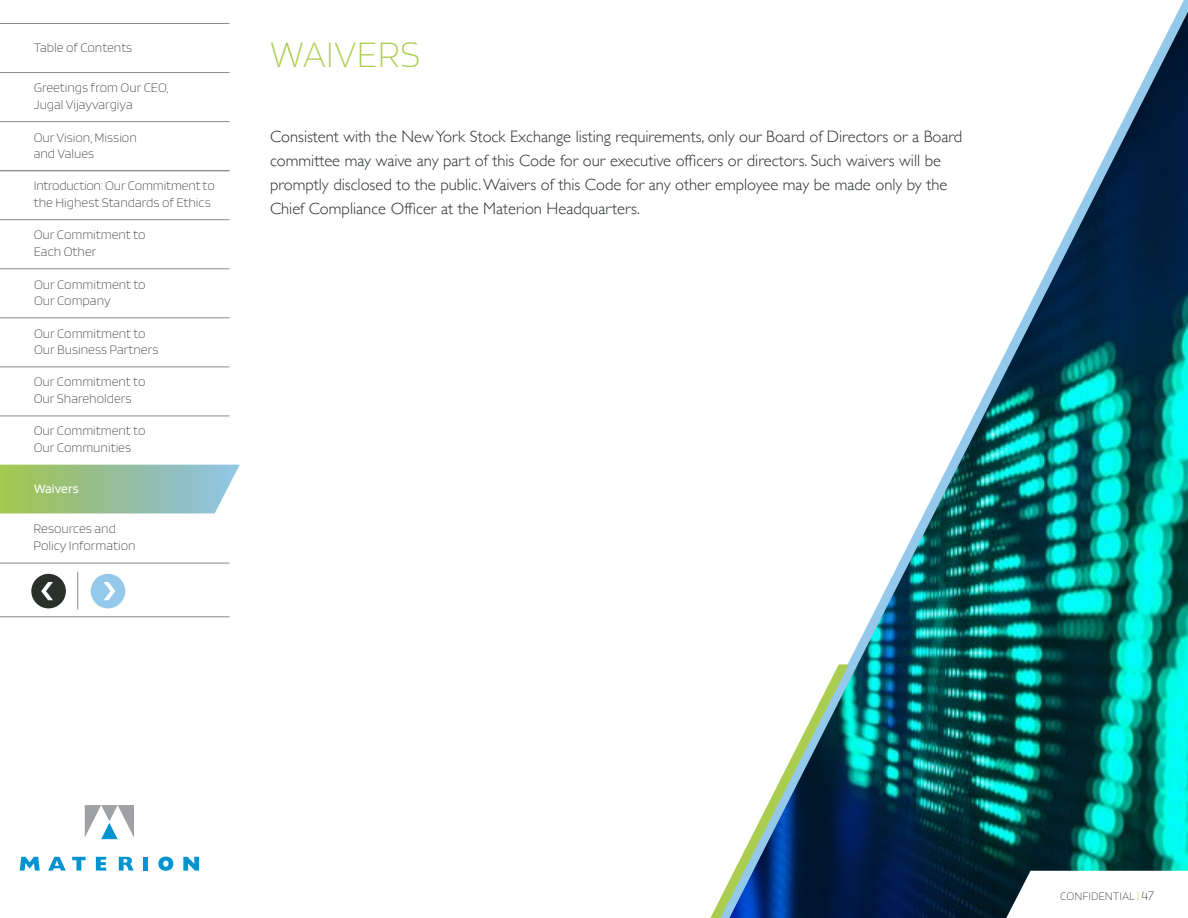
<style>
.page{position:relative;width:1188px;height:918px;background:#fff}
.page>*{position:absolute;margin:0;border:0;box-sizing:border-box;transform-origin:0 0}
.t1{font:200 39px "Blinker";color:#aacd4f}
.t2{font:300 16.5px/24px "Gill Sans";color:#2a312d}
.t3{font:200 13.5px/16.5px "Blinker";color:#2a312d}
.t4{font:13.5px "Blinker";letter-spacing:-.005em;color:#fff}
.t5{font:200 12px "Blinker";color:#2a312d}
.s1{color:#aacd4f}
.s2{font-size:13.5px}
</style>
<div class="page">
<svg style="left:85px;top:805px;width:49px;height:34px"></svg>
<svg style="left:20px;top:857px;width:20px;height:14px"></svg>
<svg style="left:48px;top:857px;width:18px;height:14px"></svg>
<svg style="left:72px;top:857px;width:14px;height:14px"></svg>
<svg style="left:96px;top:857px;width:10px;height:14px"></svg>
<svg style="left:119px;top:857px;width:15px;height:14px"></svg>
<div style="left:143px;top:857px;width:5px;height:14px;background:#0093d0"></div>
<svg style="left:158px;top:857px;width:15px;height:14px"></svg>
<svg style="left:183px;top:857px;width:16px;height:14px"></svg>
<svg style="left:848px;top:0;width:340px;height:918px"></svg>
<svg style="left:710px;top:664px;width:139px;height:254px"></svg>
<hr style="left:0;top:219px;width:230px;height:1px;background:#878b8d">
<hr style="left:0;top:269px;width:230px;height:1px;background:#878b8d">
<hr style="left:0;top:318px;width:230px;height:1px;background:#878b8d">
<hr style="left:0;top:367px;width:230px;height:1px;background:#878b8d">
<hr style="left:0;top:416px;width:230px;height:1px;background:#878b8d">
<hr style="left:0;top:563px;width:230px;height:1px;background:#878b8d">
<div style="left:31px;top:574px;width:35px;height:34px;background:#2a312d;border-radius:50%"></div>
<svg style="left:41px;top:582px;width:12px;height:18px"></svg>
<div style="left:91px;top:574px;width:34px;height:34px;background:#95c9eb;border-radius:50%"></div>
<svg style="left:104px;top:582px;width:11px;height:18px"></svg>
<hr style="left:0;top:617px;width:230px;height:1px;background:#878b8d">
<hr style="left:78px;top:572px;width:1px;height:38px;background:#878b8d">
<hr style="left:0;top:23px;width:230px;height:1px;background:#878b8d">
<hr style="left:0;top:72px;width:230px;height:1px;background:#878b8d">
<hr style="left:0;top:121px;width:230px;height:1px;background:#878b8d">
<hr style="left:0;top:170px;width:230px;height:1px;background:#878b8d">
<svg style="left:0;top:465px;width:240px;height:48px;background:#9cc39c"></svg>
<svg style="left:1006px;top:871px;width:182px;height:47px"></svg>
<p class="t3" style="left:34px;top:39px;width:100px">Table of Contents</p>
<p class="t3" style="left:34px;top:80px;width:136px">Greetings from Our CEO,<br>Jugal Vijayvargiya</p>
<p class="t3" style="left:34px;top:129px;width:105px">Our Vision, Mission and Values</p>
<p class="t3" style="left:34px;top:178px;width:183px">Introduction: Our Commitment to the Highest Standards of Ethics</p>
<p class="t3" style="left:34px;top:227px;width:113px">Our Commitment to<br>Each Other</p>
<p class="t3" style="left:34px;top:276px;width:113px">Our Commitment to<br>Our Company</p>
<p class="t3" style="left:34px;top:325px;width:126px">Our Commitment to<br>Our Business Partners</p>
<p class="t3" style="left:34px;top:374px;width:113px">Our Commitment to<br>Our Shareholders</p>
<p class="t3" style="left:34px;top:423px;width:113px">Our Commitment to<br>Our Communities</p>
<p class="t4" style="left:34px;top:482px;width:46px">Waivers</p>
<p class="t3" style="left:33px;top:521px;width:104px">Resources and<br>Policy Information</p>
<h1 class="t1" style="left:270px;top:35px;width:152px">WAIVERS</h1>
<p class="t2" style="left:270px;top:124px;width:694px">Consistent with the New York Stock Exchange listing requirements, only our Board of Directors or a Board committee may waive any part of this Code for our executive officers or directors. Such waivers will be promptly disclosed to the public. Waivers of this Code for any other employee may be made only by the Chief Compliance Officer at the Materion Headquarters.</p>
<p class="t5" style="left:1060px;top:890px;width:95px">CONFIDENTIAL <span class="s1">|</span> <span class="s2">47</span></p>
</div>
